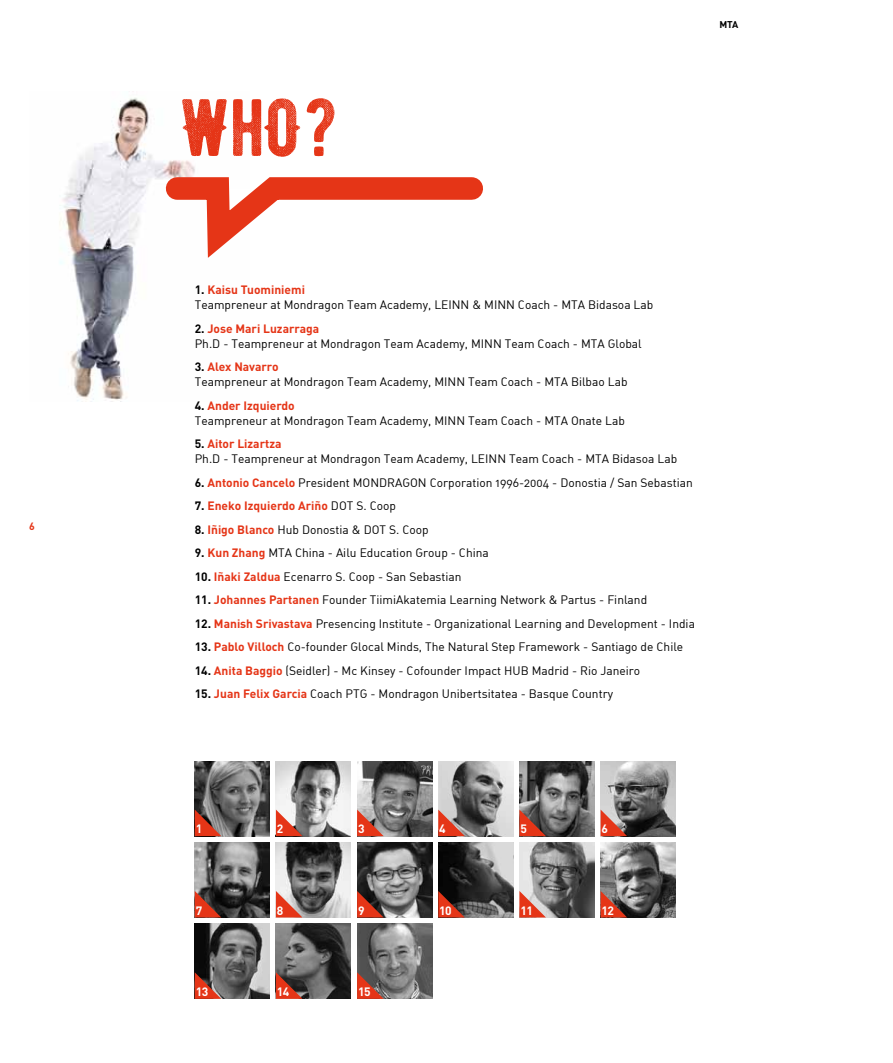
<style>
.page{position:relative;width:893px;height:1063px;background:#fff}
.page>*{position:absolute;margin:0;border:0;box-sizing:border-box;transform-origin:0 0}
.t1{font:81px "BERNIER Distressed";color:#e53517}
.t2{font:12px "DIN Regular Alternate";color:#000}
.t3{font:700 12px "DIN Pro";color:#e53517}
.t4{font:700 12px "DIN Pro";letter-spacing:-.05em;color:#fff}
.t5{font:700 10.5px "DIN Pro";color:#e53517}
.t6{font:700 9.75px "DIN Pro";color:#000}
.s1{color:#000}
.s2{font-family:"DIN Pro";font-weight:700}
.s3{font-family:"DIN Pro";font-weight:700;color:#e53517}
.s4{font-family:"DIN Regular Alternate";font-weight:400;color:#000}
</style>
<div class="page">
<img style="left:59px;top:98px;width:134px;height:303px">
<img style="left:195px;top:761px;width:75px;height:75px">
<svg style="left:155px;top:166px;width:328px;height:116px"></svg>
<img style="left:438px;top:842px;width:75px;height:75px">
<img style="left:357px;top:761px;width:75px;height:75px">
<img style="left:438px;top:761px;width:75px;height:75px">
<img style="left:601px;top:761px;width:75px;height:75px">
<img style="left:519px;top:761px;width:75px;height:75px">
<img style="left:276px;top:842px;width:75px;height:75px">
<img style="left:357px;top:842px;width:75px;height:75px">
<img style="left:519px;top:842px;width:75px;height:75px">
<img style="left:276px;top:924px;width:75px;height:75px">
<img style="left:357px;top:924px;width:75px;height:75px">
<img style="left:276px;top:761px;width:75px;height:75px">
<img style="left:195px;top:842px;width:75px;height:75px">
<img style="left:195px;top:924px;width:75px;height:75px">
<svg style="left:195px;top:810px;width:26px;height:26px"></svg>
<svg style="left:276px;top:810px;width:26px;height:26px"></svg>
<svg style="left:357px;top:810px;width:27px;height:26px"></svg>
<svg style="left:438px;top:810px;width:27px;height:26px"></svg>
<svg style="left:519px;top:810px;width:27px;height:26px"></svg>
<svg style="left:601px;top:810px;width:26px;height:26px"></svg>
<svg style="left:195px;top:891px;width:26px;height:26px"></svg>
<svg style="left:276px;top:891px;width:26px;height:26px"></svg>
<svg style="left:357px;top:891px;width:27px;height:26px"></svg>
<svg style="left:438px;top:891px;width:27px;height:26px"></svg>
<svg style="left:519px;top:891px;width:27px;height:26px"></svg>
<img style="left:601px;top:842px;width:75px;height:75px">
<svg style="left:601px;top:891px;width:26px;height:26px"></svg>
<svg style="left:195px;top:972px;width:26px;height:27px"></svg>
<svg style="left:276px;top:972px;width:26px;height:27px"></svg>
<svg style="left:357px;top:972px;width:27px;height:27px"></svg>
<p class="t5" style="left:29px;top:519px;width:7px">6</p>
<h1 class="t1" style="left:179px;top:77px;width:160px">WhO?</h1>
<p class="t6" style="left:719px;top:18px;width:21px">MTA</p>
<p class="t3" style="left:195px;top:282px;width:112px"><span class="s1">1.</span> Kaisu Tuominiemi</p>
<p class="t2" style="left:195px;top:297px;width:460px">Teampreneur at Mondragon Team Academy, LEINN &amp; MINN Coach - MTA Bidasoa Lab</p>
<p class="t3" style="left:195px;top:320px;width:126px"><span class="s1">2.</span> Jose Mari Luzarraga</p>
<p class="t2" style="left:195px;top:336px;width:449px">Ph.D - Teampreneur at Mondragon Team Academy, MINN Team Coach - MTA Global</p>
<p class="t3" style="left:195px;top:359px;width:85px"><span class="s1">3.</span> Alex Navarro</p>
<p class="t2" style="left:195px;top:374px;width:434px">Teampreneur at Mondragon Team Academy, MINN Team Coach - MTA Bilbao Lab</p>
<p class="t3" style="left:195px;top:397px;width:102px"><span class="s1">4.</span> Ander Izquierdo</p>
<p class="t2" style="left:195px;top:413px;width:432px">Teampreneur at Mondragon Team Academy, MINN Team Coach - MTA Onate Lab</p>
<p class="t3" style="left:195px;top:436px;width:88px"><span class="s1">5.</span> Aitor Lizartza</p>
<p class="t2" style="left:195px;top:451px;width:484px">Ph.D - Teampreneur at Mondragon Team Academy, LEINN Team Coach - MTA Bidasoa Lab</p>
<p class="t2" style="left:195px;top:475px;width:500px"><span class="s2">6.</span> <span class="s3">Antonio Cancelo</span> President MONDRAGON Corporation 1996-2004 - Donostia / San Sebastian</p>
<p class="t3" style="left:195px;top:498px;width:203px"><span class="s1">7.</span> Eneko Izquierdo Ariño <span class="s4">DOT S. Coop</span></p>
<p class="t2" style="left:195px;top:522px;width:235px"><span class="s2">8.</span> <span class="s3">Iñigo Blanco</span> Hub Donostia &amp; DOT S. Coop</p>
<p class="t2" style="left:195px;top:545px;width:296px"><span class="s2">9.</span> <span class="s3">Kun Zhang</span> MTA China - Ailu Education Group - China</p>
<p class="t2" style="left:195px;top:569px;width:268px"><span class="s2">10.</span> <span class="s3">Iñaki Zaldua</span> Ecenarro S. Coop - San Sebastian</p>
<p class="t2" style="left:195px;top:592px;width:454px"><span class="s2">11.</span> <span class="s3">Johannes Partanen</span> Founder TiimiAkatemia Learning Network &amp; Partus - Finland</p>
<p class="t2" style="left:195px;top:616px;width:502px"><span class="s2">12.</span> <span class="s3">Manish Srivastava</span> Presencing Institute - Organizational Learning and Development - India</p>
<p class="t2" style="left:195px;top:639px;width:490px"><span class="s2">13.</span> <span class="s3">Pablo Villoch</span> Co-founder Glocal Minds, The Natural Step Framework - Santiago de Chile</p>
<p class="t2" style="left:195px;top:663px;width:447px"><span class="s2">14.</span> <span class="s3">Anita Baggio</span> (Seidler) - Mc Kinsey - Cofounder Impact HUB Madrid - Rio Janeiro</p>
<p class="t2" style="left:195px;top:686px;width:420px"><span class="s2">15.</span> <span class="s3">Juan Felix Garcia</span> Coach PTG - Mondragon Unibertsitatea - Basque Country</p>
<p class="t4" style="left:196px;top:821px;width:8px">1</p>
<p class="t4" style="left:277px;top:821px;width:8px">2</p>
<p class="t4" style="left:358px;top:821px;width:8px">3</p>
<p class="t4" style="left:439px;top:821px;width:8px">4</p>
<p class="t4" style="left:520px;top:821px;width:8px">5</p>
<p class="t4" style="left:602px;top:821px;width:8px">6</p>
<p class="t4" style="left:196px;top:902px;width:8px">7</p>
<p class="t4" style="left:277px;top:902px;width:8px">8</p>
<p class="t4" style="left:358px;top:902px;width:8px">9</p>
<p class="t4" style="left:439px;top:902px;width:14px">10</p>
<p class="t4" style="left:520px;top:902px;width:14px">11</p>
<p class="t4" style="left:602px;top:902px;width:14px">12</p>
<p class="t4" style="left:196px;top:983px;width:14px">13</p>
<p class="t4" style="left:277px;top:983px;width:14px">14</p>
<p class="t4" style="left:358px;top:983px;width:14px">15</p>
</div>
